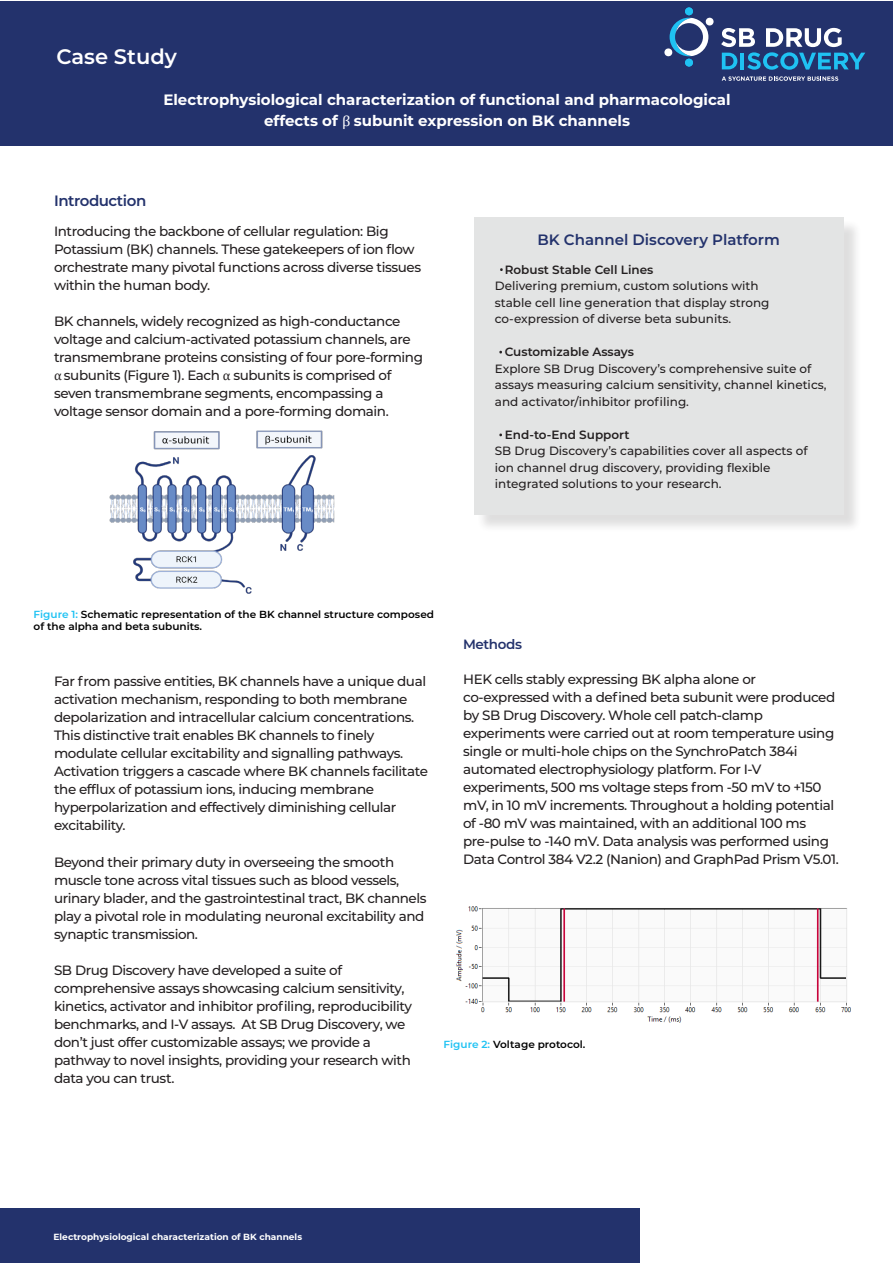
<style>
.page{position:relative;width:893px;height:1263px;background:#fff}
.page>*{position:absolute;margin:0;border:0;box-sizing:border-box;transform-origin:0 0}
.t1{font:600 21px "Montserrat";color:#fff}
.t2{font:700 15px "Montserrat";color:#fff}
.t3{font:600 15px "Montserrat";color:#23326c}
.t4{font:600 15px "Montserrat";letter-spacing:-.03em;color:#23326c}
.t5{font:500 13.5px/18px "Montserrat";letter-spacing:-.03em;color:#231f20}
.t6{font:600 13.5px "Montserrat";letter-spacing:-.03em;color:#23326c}
.t7{font:500 12px/16.5px "Montserrat";color:#231f20}
.t8{font:600 12px "Montserrat";color:#231f20}
.t9{font:600 10.35px/12px "Montserrat";color:#000}
.t10{font:700 8.85px "Montserrat";color:#fff}
.s1{font-family:"Cambria Math";font-weight:400}
.s2{color:#1fc2f3}
</style>
<div class="page">
<div style="left:1px;top:1px;width:892px;height:144px;background:#23326c"></div>
<svg style="left:722px;top:76px;width:116px;height:5px"></svg>
<svg style="left:721px;top:28px;width:144px;height:42px"></svg>
<div style="left:685px;top:7px;width:8px;height:8px;background:#1fc2f3;border-radius:50%"></div>
<div style="left:685px;top:59px;width:8px;height:8px;background:#1fc2f3;border-radius:50%"></div>
<svg style="left:664px;top:17px;width:50px;height:40px"></svg>
<div style="left:0;top:1209px;width:640px;height:54px;background:#23326c"></div>
<div style="left:476px;top:219px;width:386px;height:314px;background:#231f20;opacity:.75"></div>
<div style="left:474px;top:217px;width:370px;height:297px;background:#e3e4e4"></div>
<img style="left:456px;top:906px;width:395px;height:117px">
<img style="left:109px;top:430px;width:226px;height:164px">
<p class="t1" style="left:56px;top:41px;width:122px">Case Study</p>
<p class="t2" style="left:163px;top:89px;width:569px">Electrophysiological characterization of functional and pharmacological</p>
<p class="t2" style="left:264px;top:110px;width:367px">effects of <span class="s1">β</span> subunit expression on BK channels</p>
<p class="t4" style="left:54px;top:190px;width:94px">Introduction</p>
<p class="t5" style="left:54px;top:222px;width:369px">Introducing the backbone of cellular regulation: Big Potassium (BK) channels. These gatekeepers of ion flow orchestrate many pivotal functions across diverse tissues within the human body.</p>
<p class="t5" style="left:54px;top:312px;width:371px">BK channels, widely recognized as high-conductance voltage and calcium-activated potassium channels, are transmembrane proteins consisting of four pore-forming <span class="s1">α</span> subunits (Figure 1). Each <span class="s1">α</span> subunits is comprised of</p>
<p class="t5" style="left:54px;top:384px;width:331px">seven transmembrane segments, encompassing a</p>
<p class="t5" style="left:54px;top:402px;width:336px">voltage sensor domain and a pore-forming domain.</p>
<p class="t3" style="left:537px;top:229px;width:244px">BK Channel Discovery Platform</p>
<p class="t8" style="left:505px;top:261px;width:150px">Robust Stable Cell Lines</p>
<p class="t7" style="left:495px;top:277px;width:265px">Delivering premium, custom solutions with</p>
<p class="t7" style="left:495px;top:294px;width:276px">stable cell line generation that display strong</p>
<p class="t7" style="left:495px;top:310px;width:238px">co-expression of diverse beta subunits.</p>
<p class="t8" style="left:505px;top:343px;width:131px">Customizable Assays</p>
<p class="t7" style="left:495px;top:360px;width:333px">Explore SB Drug Discovery’s comprehensive suite of assays measuring calcium sensitivity, channel kinetics, and activator/inhibitor profiling.</p>
<p class="t8" style="left:505px;top:426px;width:126px">End-to-End Support</p>
<p class="t7" style="left:495px;top:442px;width:314px">SB Drug Discovery’s capabilities cover all aspects of ion channel drug discovery, providing flexible</p>
<p class="t7" style="left:495px;top:475px;width:228px">integrated solutions to your research.</p>
<p class="t9" style="left:34px;top:608px;width:402px"><span class="s2">Figure 1:</span> Schematic representation of the BK channel structure composed of the alpha and beta subunits.</p>
<p class="t5" style="left:54px;top:672px;width:374px">Far from passive entities, BK channels have a unique dual activation mechanism, responding to both membrane depolarization and intracellular calcium concentrations.<br>This distinctive trait enables BK channels to finely</p>
<p class="t5" style="left:54px;top:744px;width:351px">modulate cellular excitability and signalling pathways.</p>
<p class="t5" style="left:54px;top:762px;width:375px">Activation triggers a cascade where BK channels facilitate the efflux of potassium ions, inducing membrane</p>
<p class="t5" style="left:54px;top:798px;width:344px">hyperpolarization and effectively diminishing cellular</p>
<p class="t5" style="left:54px;top:816px;width:73px">excitability.</p>
<p class="t5" style="left:54px;top:852px;width:374px">Beyond their primary duty in overseeing the smooth muscle tone across vital tissues such as blood vessels, urinary blader, and the gastrointestinal tract, BK channels play a pivotal role in modulating neuronal excitability and synaptic transmission.</p>
<p class="t5" style="left:54px;top:960px;width:290px">SB Drug Discovery have developed a suite of</p>
<p class="t5" style="left:54px;top:978px;width:360px">comprehensive assays showcasing calcium sensitivity, kinetics, activator and inhibitor profiling, reproducibility benchmarks, and I-V assays. At SB Drug Discovery, we don’t just offer customizable assays; we provide a</p>
<p class="t5" style="left:54px;top:1050px;width:358px">pathway to novel insights, providing your research with data you can trust.</p>
<p class="t6" style="left:463px;top:635px;width:60px">Methods</p>
<p class="t5" style="left:463px;top:669px;width:294px">HEK cells stably expressing BK alpha alone or</p>
<p class="t5" style="left:463px;top:687px;width:374px">co-expressed with a defined beta subunit were produced by SB Drug Discovery. Whole cell patch-clamp</p>
<p class="t5" style="left:463px;top:723px;width:373px">experiments were carried out at room temperature using single or multi-hole chips on the SynchroPatch 384i</p>
<p class="t5" style="left:463px;top:759px;width:300px">automated electrophysiology platform. For I-V</p>
<p class="t5" style="left:463px;top:777px;width:372px">experiments, 500 ms voltage steps from -50 mV to +150 mV, in 10 mV increments. Throughout a holding potential of -80 mV was maintained, with an additional 100 ms</p>
<p class="t5" style="left:463px;top:831px;width:377px">pre-pulse to -140 mV. Data analysis was performed using<br>Data Control 384 V2.2 (Nanion) and GraphPad Prism V5.01.</p>
<p class="t9" style="left:444px;top:1038px;width:143px"><span class="s2">Figure 2:</span> Voltage protocol.</p>
<p class="t10" style="left:54px;top:1230px;width:250px">Electrophysiological characterization of BK channels</p>
</div>
